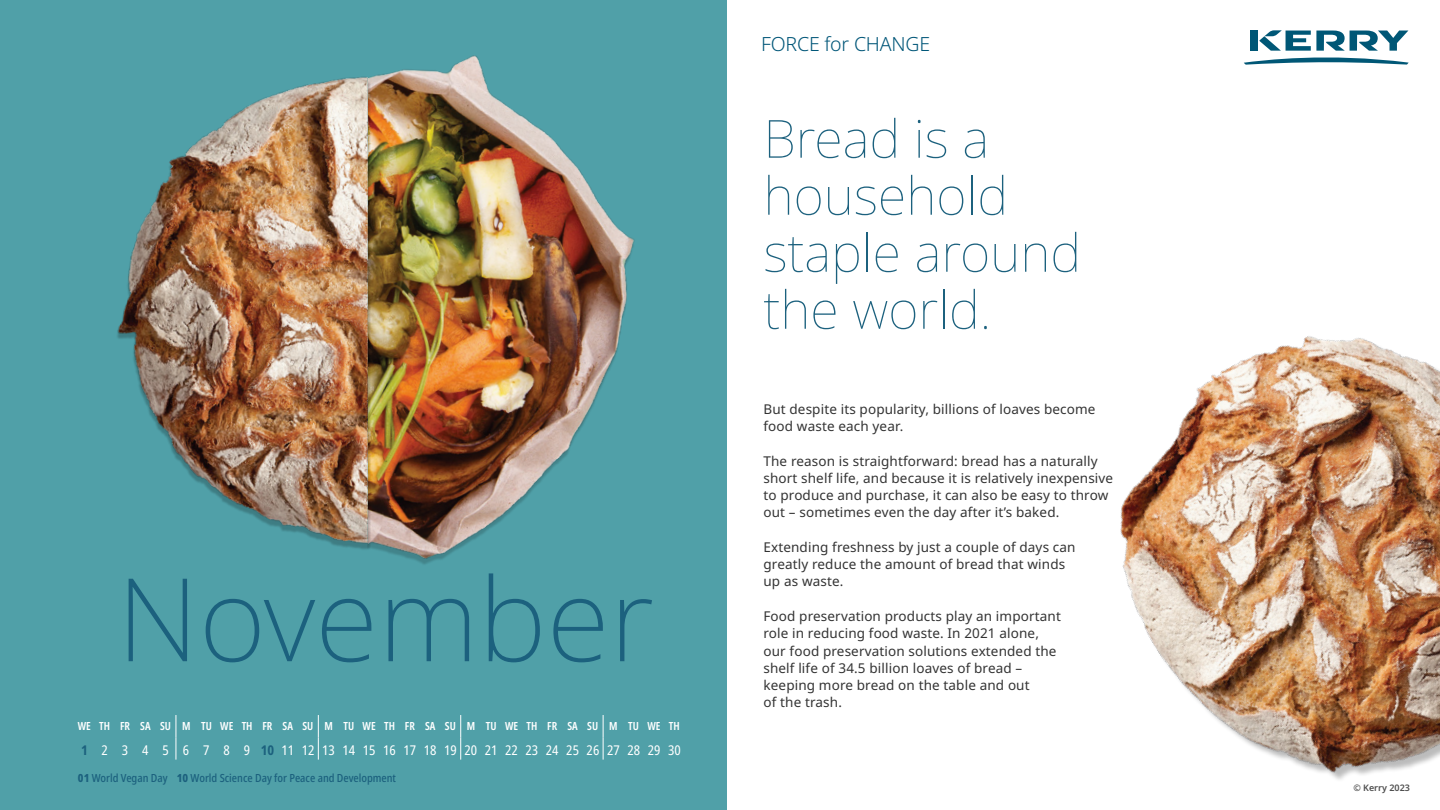
<style>
.page{position:relative;width:1440px;height:810px;background:#fff}
.page>*{position:absolute;margin:0;border:0;box-sizing:border-box;transform-origin:0 0}
.t1{font:200 115.5px "Noto Sans";color:#1c617e}
.t2{font:100 52.5px/57px "Noto Sans";color:#1c617e}
.t3{font:300 19.5px "Noto Sans";letter-spacing:-.01em;color:#005678}
.t4{font:13.5px/17.2px "Noto Sans";letter-spacing:.01em;color:#333}
.t5{font:condensed 13.42px "Noto Sans";color:#fff}
.t6{font:600 extra-condensed 11.18px "Noto Sans";color:#fff}
.t7{font:500 condensed 11.18px "Noto Sans";color:#1c617e}
.t8{font:600 9px "Noto Sans";color:#4d4d4d}
.s1{font-weight:700;color:#1c617e}
.s2{font-weight:800}
</style>
<div class="page">
<div style="left:0;top:0;width:727px;height:810px;background:#50a0a8"></div>
<svg style="left:176px;top:715px;width:1px;height:45px"></svg>
<svg style="left:318px;top:715px;width:1px;height:45px"></svg>
<svg style="left:460px;top:715px;width:1px;height:45px"></svg>
<svg style="left:603px;top:715px;width:1px;height:45px"></svg>
<img style="left:368px;top:55px;width:266px;height:509px">
<img style="left:117px;top:77px;width:251px;height:472px">
<img style="left:1120px;top:336px;width:320px;height:444px">
<svg style="left:1244px;top:30px;width:165px;height:35px"></svg>
<div style="left:1251px;top:31px;width:7px;height:20px;background:#005776"></div>
<h1 class="t1" style="left:117px;top:537px;width:539px">November</h1>
<p class="t6" style="left:78px;top:718px;width:603px">WETH FR SASU M TUWETH FR SASU M TUWETH FR SASU M TUWETH FR SASU M TUWETH</p>
<p class="t5" style="left:81px;top:741px;width:601px"><span class="s1">1</span> 2 3 4 5 6 7 8 9 <span class="s1">10</span>1112131415161718192021222324252627282930</p>
<p class="t7" style="left:78px;top:770px;width:320px"><span class="s2">01</span> World Vegan Day <span class="s2">10</span> World Science Day for Peace and Development</p>
<h3 class="t3" style="left:761px;top:30px;width:171px">FORCE for CHANGE</h3>
<h2 class="t2" style="left:764px;top:111px;width:319px">Bread is a household staple around the world.</h2>
<p class="t4" style="left:764px;top:401px;width:334px">But despite its popularity, billions of loaves become food waste each year.</p>
<p class="t4" style="left:764px;top:453px;width:351px">The reason is straightforward: bread has a naturally short shelf life, and because it is relatively inexpensive to produce and purchase, it can also be easy to throw out – sometimes even the day after it’s baked.</p>
<p class="t4" style="left:764px;top:539px;width:314px">Extending freshness by just a couple of days can greatly reduce the amount of bread that winds up as waste.</p>
<p class="t4" style="left:764px;top:608px;width:299px">Food preservation products play an important role in reducing food waste. In 2021 alone, our food preservation solutions extended the shelf life of 34.5 billion loaves of bread – keeping more bread on the table and out<br>of the trash.</p>
<p class="t8" style="left:1353px;top:782px;width:58px">© Kerry 2023</p>
</div>
